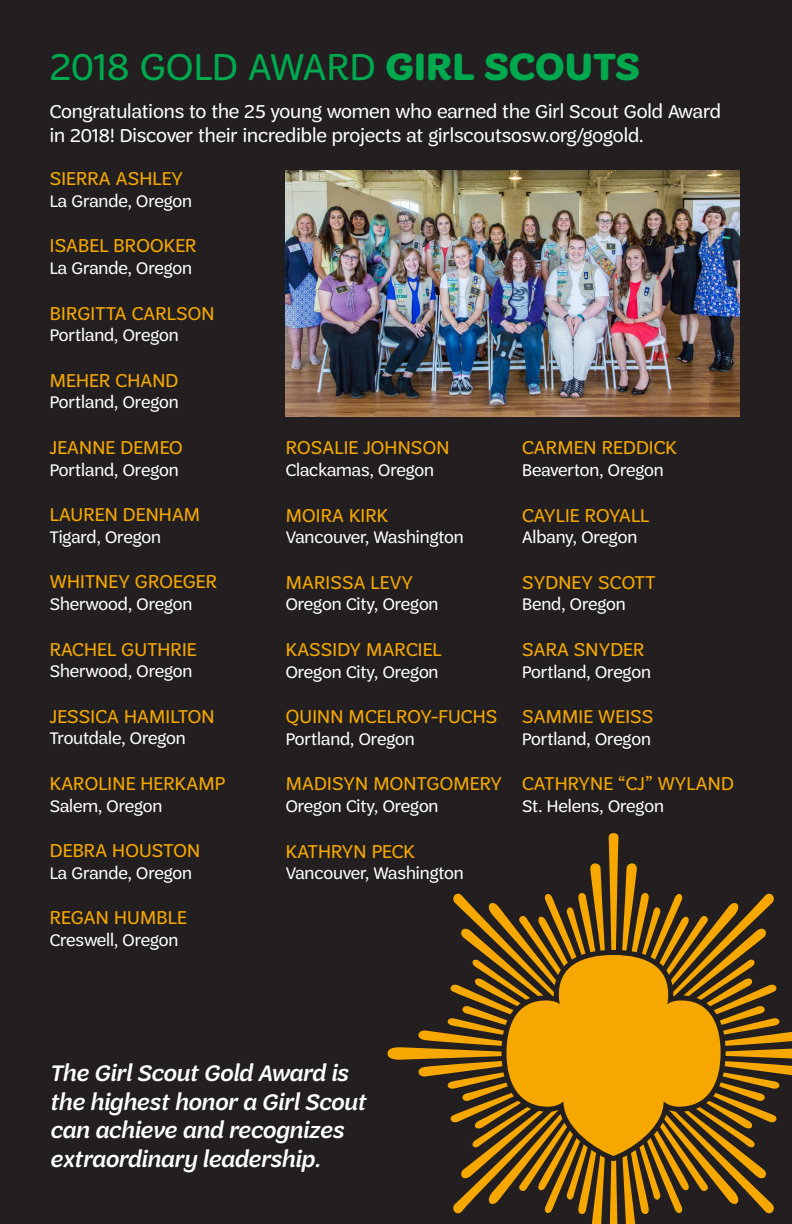
<style>
.page{position:relative;width:792px;height:1224px;background:#231f20}
.page>*{position:absolute;margin:0;border:0;box-sizing:border-box;transform-origin:0 0}
.t1{font:40.2px "Trefoil Sans";letter-spacing:.005em;color:#00a94e}
.t2{font:italic 500 24px/28.8px "Trefoil Sans";color:#fff}
.t3{font:20px "Trefoil Sans";letter-spacing:.01em;color:#f6a800}
.t4{font:20px/24px "Trefoil Sans";color:#fff}
.t5{font:18px "Trefoil Sans";color:#fff}
.s1{font-weight:700}
</style>
<div class="page">
<svg style="left:387px;top:833px;width:405px;height:391px"></svg>
<img style="left:286px;top:170px;width:453px;height:246px">
<p class="t1" style="left:50px;top:45px;width:592px">2018 GOLD AWARD <span class="s1">GIRL SCOUTS</span></p>
<p class="t4" style="left:50px;top:99px;width:673px">Congratulations to the 25 young women who earned the Girl Scout Gold Award in 2018! Discover their incredible projects at girlscoutsosw.org/gogold.</p>
<p class="t3" style="left:50px;top:168px;width:135px">SIERRA ASHLEY</p>
<p class="t5" style="left:50px;top:191px;width:144px">La Grande, Oregon</p>
<p class="t3" style="left:50px;top:235px;width:148px">ISABEL BROOKER</p>
<p class="t5" style="left:50px;top:258px;width:144px">La Grande, Oregon</p>
<p class="t3" style="left:50px;top:302px;width:166px">BIRGITTA CARLSON</p>
<p class="t5" style="left:50px;top:325px;width:130px">Portland, Oregon</p>
<p class="t3" style="left:50px;top:369px;width:130px">MEHER CHAND</p>
<p class="t5" style="left:50px;top:393px;width:130px">Portland, Oregon</p>
<p class="t3" style="left:50px;top:436px;width:134px">JEANNE DEMEO</p>
<p class="t5" style="left:50px;top:460px;width:130px">Portland, Oregon</p>
<p class="t3" style="left:50px;top:504px;width:152px">LAUREN DENHAM</p>
<p class="t5" style="left:50px;top:527px;width:113px">Tigard, Oregon</p>
<p class="t3" style="left:50px;top:571px;width:169px">WHITNEY GROEGER</p>
<p class="t5" style="left:50px;top:594px;width:144px">Sherwood, Oregon</p>
<p class="t3" style="left:50px;top:638px;width:148px">RACHEL GUTHRIE</p>
<p class="t5" style="left:50px;top:661px;width:144px">Sherwood, Oregon</p>
<p class="t3" style="left:50px;top:705px;width:166px">JESSICA HAMILTON</p>
<p class="t5" style="left:50px;top:729px;width:137px">Troutdale, Oregon</p>
<p class="t3" style="left:50px;top:772px;width:177px">KAROLINE HERKAMP</p>
<p class="t5" style="left:50px;top:796px;width:114px">Salem, Oregon</p>
<p class="t3" style="left:50px;top:840px;width:152px">DEBRA HOUSTON</p>
<p class="t5" style="left:50px;top:863px;width:144px">La Grande, Oregon</p>
<p class="t3" style="left:50px;top:907px;width:138px">REGAN HUMBLE</p>
<p class="t5" style="left:50px;top:930px;width:130px">Creswell, Oregon</p>
<p class="t3" style="left:286px;top:437px;width:165px">ROSALIE JOHNSON</p>
<p class="t5" style="left:286px;top:460px;width:150px">Clackamas, Oregon</p>
<p class="t3" style="left:286px;top:504px;width:104px">MOIRA KIRK</p>
<p class="t5" style="left:286px;top:527px;width:179px">Vancouver, Washington</p>
<p class="t3" style="left:286px;top:571px;width:129px">MARISSA LEVY</p>
<p class="t5" style="left:286px;top:595px;width:154px">Oregon City, Oregon</p>
<p class="t3" style="left:286px;top:639px;width:157px">KASSIDY MARCIEL</p>
<p class="t5" style="left:286px;top:662px;width:154px">Oregon City, Oregon</p>
<p class="t3" style="left:286px;top:706px;width:213px">QUINN MCELROY-FUCHS</p>
<p class="t5" style="left:286px;top:729px;width:130px">Portland, Oregon</p>
<p class="t3" style="left:286px;top:773px;width:218px">MADISYN MONTGOMERY</p>
<p class="t5" style="left:286px;top:796px;width:154px">Oregon City, Oregon</p>
<p class="t3" style="left:286px;top:840px;width:131px">KATHRYN PECK</p>
<p class="t5" style="left:286px;top:863px;width:179px">Vancouver, Washington</p>
<p class="t3" style="left:522px;top:437px;width:156px">CARMEN REDDICK</p>
<p class="t5" style="left:522px;top:460px;width:143px">Beaverton, Oregon</p>
<p class="t3" style="left:522px;top:504px;width:129px">CAYLIE ROYALL</p>
<p class="t5" style="left:522px;top:527px;width:117px">Albany, Oregon</p>
<p class="t3" style="left:522px;top:571px;width:135px">SYDNEY SCOTT</p>
<p class="t5" style="left:522px;top:595px;width:105px">Bend, Oregon</p>
<p class="t3" style="left:522px;top:639px;width:124px">SARA SNYDER</p>
<p class="t5" style="left:522px;top:662px;width:130px">Portland, Oregon</p>
<p class="t3" style="left:522px;top:706px;width:133px">SAMMIE WEISS</p>
<p class="t5" style="left:522px;top:729px;width:130px">Portland, Oregon</p>
<p class="t3" style="left:522px;top:773px;width:213px">CATHRYNE “CJ” WYLAND</p>
<p class="t5" style="left:522px;top:796px;width:143px">St. Helens, Oregon</p>
<p class="t2" style="left:50px;top:1059px;width:317px">The Girl Scout Gold Award is the highest honor a Girl Scout can achieve and recognizes extraordinary leadership.</p>
</div>
